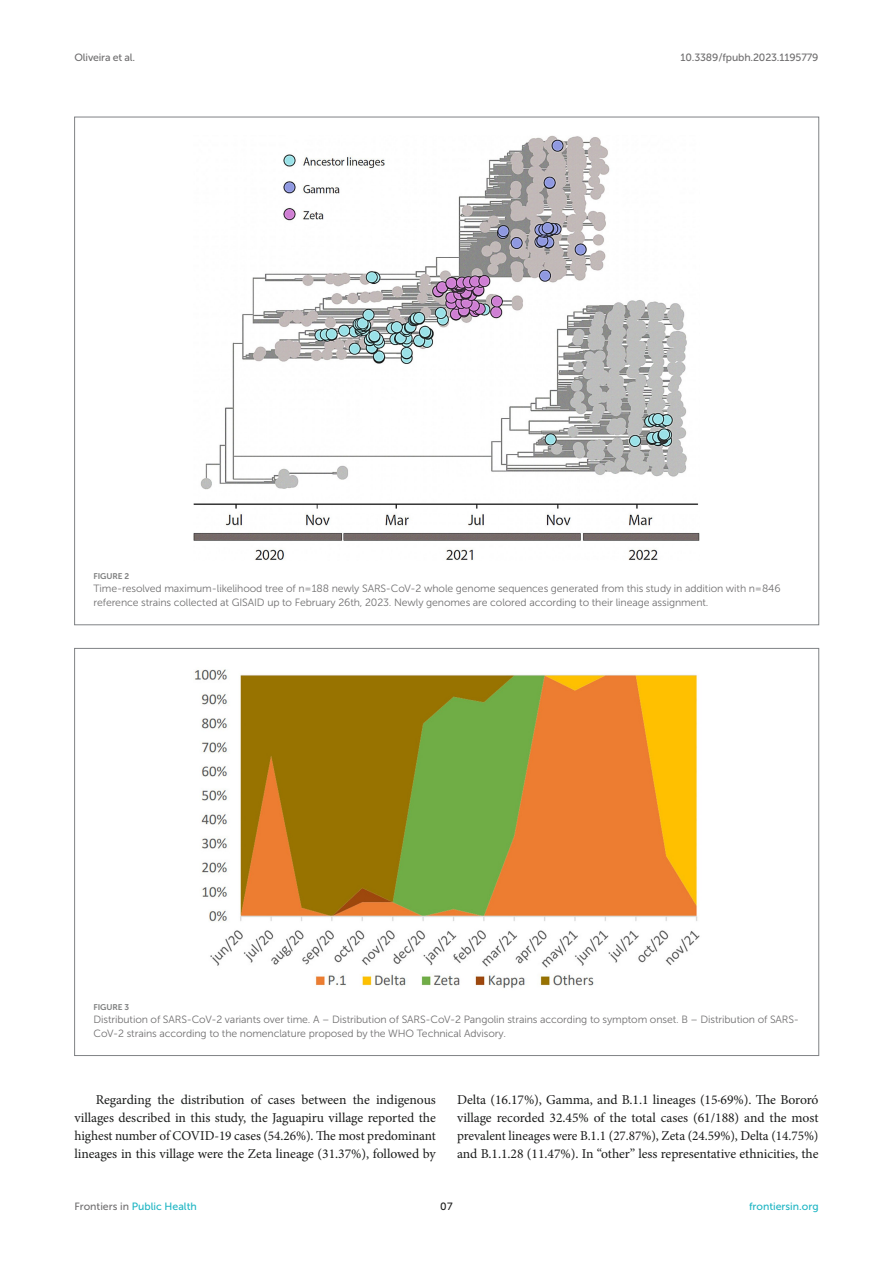
<style>
.page{position:relative;width:893px;height:1263px;background:#fff}
.page>*{position:absolute;margin:0;border:0;box-sizing:border-box;transform-origin:0 0}
.TEXT{font:13.5px/18px "Minion Pro";letter-spacing:-.005em;color:#1b1c1b;text-align:justify}
.FIG_LEG{font:10.5px/13.5px "Museo Sans 300";letter-spacing:-.01em;color:#706f70}
.t1{font:10.5px "Museo Sans 500";letter-spacing:-.015em;color:#706f70}
.t2{font:10.5px "Museo Sans 500";color:#1db5c3}
.t3{font:10.5px "Museo Sans 500";color:#1b1c1b}
.FIG_HD{font:8.25px "Museo Sans 700";letter-spacing:-.01em;color:#7e7f7f}
.s1{color:#706f70}
</style>
<div class="page">
<img style="left:194px;top:136px;width:506px;height:424px">
<img style="left:194px;top:669px;width:506px;height:319px">
<p class="t1" style="left:74px;top:51px;width:62px">Oliveira et al.</p>
<p class="t1" style="left:681px;top:51px;width:139px">10.3389/fpubh.2023.1195779</p>
<p class="FIG_HD" style="left:94px;top:571px;width:37px">FIGURE 2</p>
<p class="FIG_LEG" style="left:94px;top:582px;width:689px">Time-resolved maximum-likelihood tree of n=188 newly SARS-CoV-2 whole genome sequences generated from this study in addition with n=846 reference strains collected at GISAID up to February 26th, 2023. Newly genomes are colored according to their lineage assignment.</p>
<p class="FIG_HD" style="left:94px;top:1002px;width:37px">FIGURE 3</p>
<p class="FIG_LEG" style="left:94px;top:1013px;width:707px">Distribution of SARS-CoV-2 variants over time. A – Distribution of SARS-CoV-2 Pangolin strains according to symptom onset. B – Distribution of SARS-<br>CoV-2 strains according to the nomenclature proposed by the WHO Technical Advisory.</p>
<p class="TEXT" style="left:74px;top:1091px;width:363px;text-indent:21px">Regarding the distribution of cases between the indigenous villages described in this study, the Jaguapiru village reported the highest number of COVID-19 cases (54.26%). The most predominant lineages in this village were the Zeta lineage (31.37%), followed by</p>
<p class="TEXT" style="left:457px;top:1091px;width:363px">Delta (16.17%), Gamma, and B.1.1 lineages (15·69%). The Bororó village recorded 32.45% of the total cases (61/188) and the most prevalent lineages were B.1.1 (27.87%), Zeta (24.59%), Delta (14.75%) and B.1.1.28 (11.47%). In “other” less representative ethnicities, the</p>
<p class="t2" style="left:74px;top:1200px;width:124px"><span class="s1">Frontiers in</span> Public Health</p>
<p class="t3" style="left:440px;top:1200px;width:14px">07</p>
<p class="t2" style="left:749px;top:1200px;width:71px">frontiersin.org</p>
</div>
